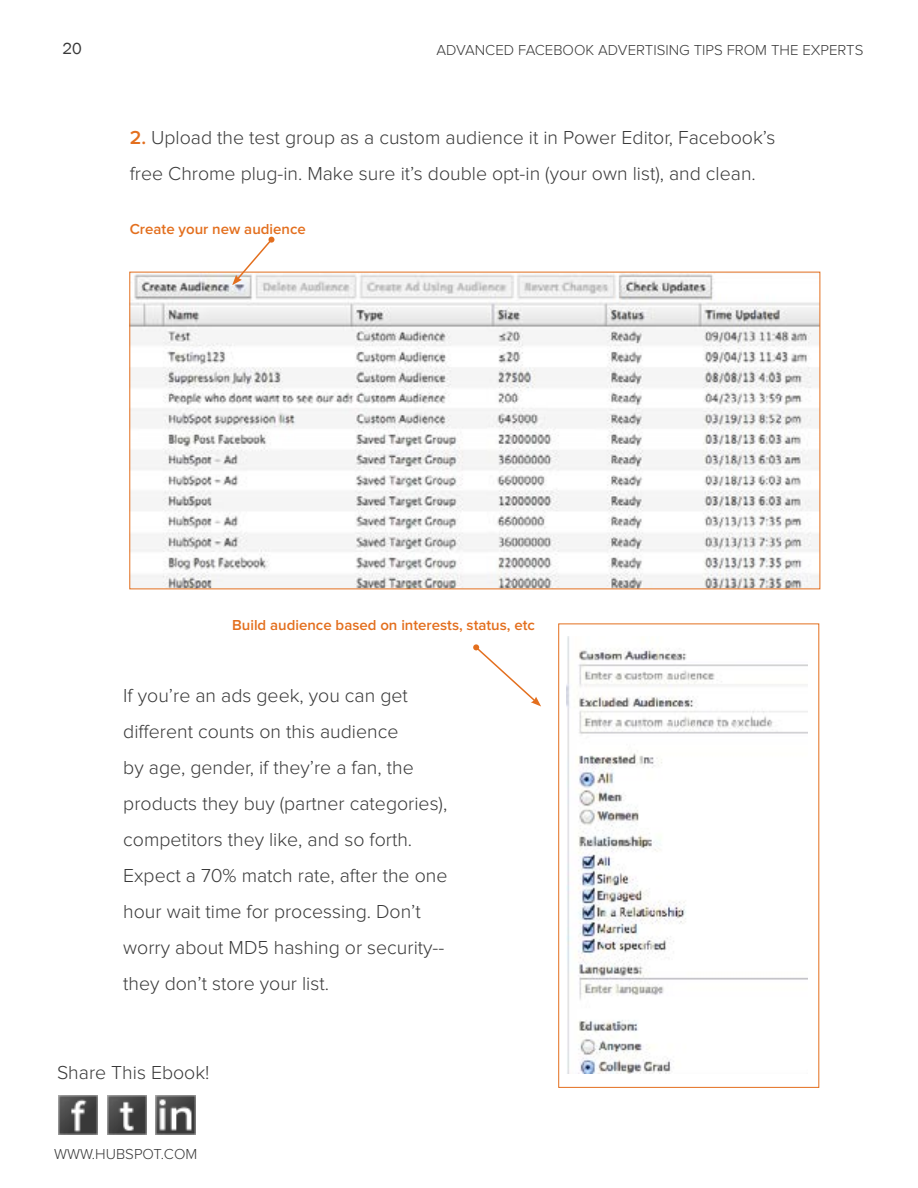
<style>
.page{position:relative;width:918px;height:1188px;background:#fff}
.page>*{position:absolute;margin:0;border:0;box-sizing:border-box;transform-origin:0 0}
.t1{font:300 19.5px/36px "Proxima Nova";color:#393939}
.t2{font:16.5px "Franklin Gothic";color:#393939}
.t3{font:600 15px "Proxima Nova";color:#e36f1e}
.t4{font:300 15px "Proxima Nova";color:#393939}
.s1{font-weight:600;color:#e36f1e}
</style>
<div class="page">
<img style="left:58px;top:1095px;width:40px;height:40px">
<img style="left:107px;top:1095px;width:39px;height:40px">
<img style="left:156px;top:1095px;width:40px;height:40px">
<img style="left:132px;top:274px;width:686px;height:313px">
<img style="left:567px;top:637px;width:241px;height:437px">
<svg style="left:232px;top:237px;width:42px;height:48px"></svg>
<svg style="left:473px;top:644px;width:68px;height:62px"></svg>
<p class="t2" style="left:62px;top:38px;width:21px">20</p>
<p class="t4" style="left:436px;top:43px;width:428px">ADVANCED FACEBOOK ADVERTISING TIPS FROM THE EXPERTS</p>
<p class="t1" style="left:130px;top:120px;width:647px"><span class="s1">2.</span> Upload the test group as a custom audience it in Power Editor, Facebook’s free Chrome plug-in. Make sure it’s double opt-in (your own list), and clean.</p>
<p class="t3" style="left:130px;top:220px;width:178px">Create your new audience</p>
<p class="t3" style="left:232px;top:616px;width:304px">Build audience based on interests, status, etc</p>
<p class="t1" style="left:123px;top:678px;width:326px">If you’re an ads geek, you can get different counts on this audience<br>by age, gender, if they’re a fan, the products they buy (partner categories), competitors they like, and so forth.<br>Expect a 70% match rate, after the one hour wait time for processing. Don’t worry about MD5 hashing or security-- they don’t store your list.</p>
<p class="t1" style="left:57px;top:1055px;width:154px">Share This Ebook!</p>
<p class="t4" style="left:54px;top:1147px;width:145px">WWW.HUBSPOT.COM</p>
</div>
